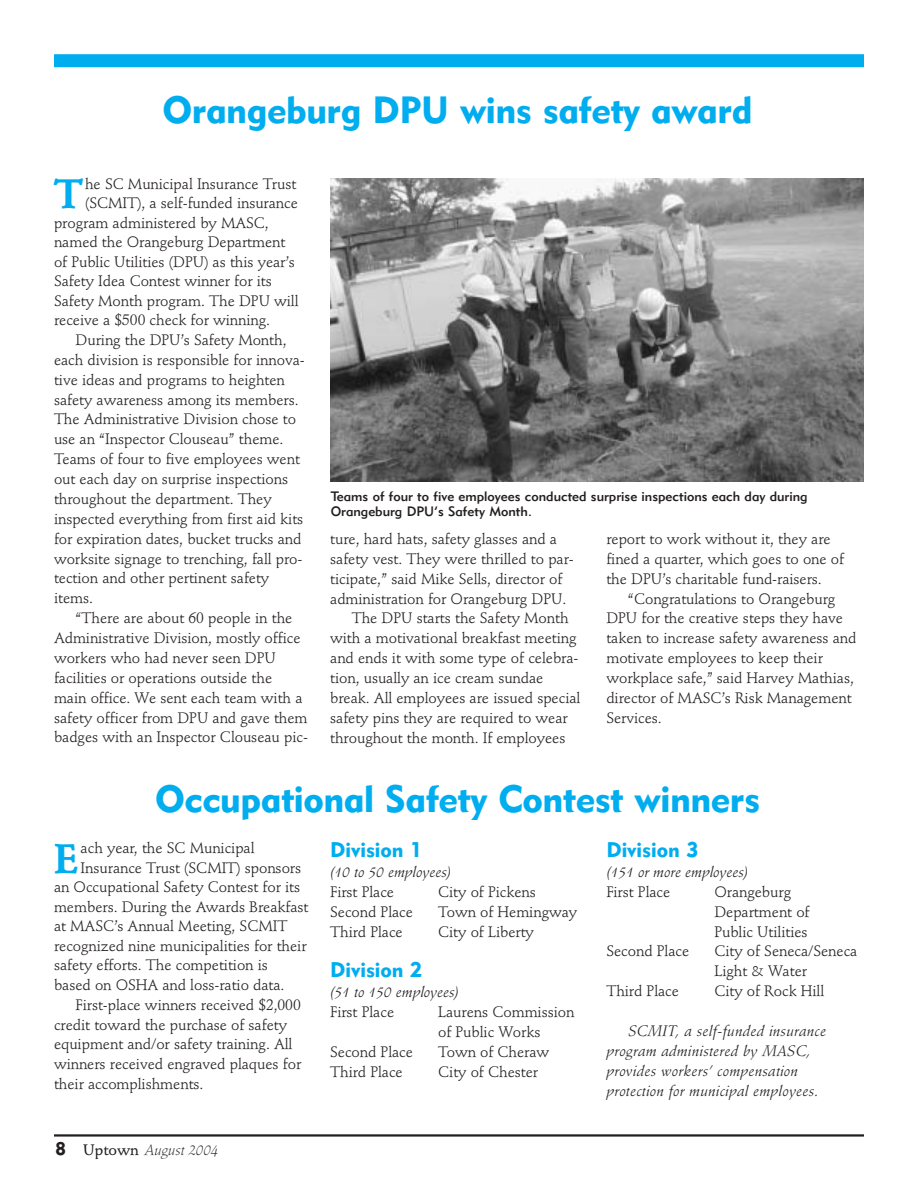
<style>
.page{position:relative;width:918px;height:1188px;background:#fff}
.page>*{position:absolute;margin:0;border:0;box-sizing:border-box;transform-origin:0 0}
.t1{font:700 40.8px "Stempel Schneidler";color:#00adef}
.t2{font:37.5px "Geometric 415 BT Black A";letter-spacing:-.01em;color:#00adef}
.t3{font:21px "Geometric 415 BT Black A";color:#00adef}
.t4{font:15px/20px "Stempel Schneidler";letter-spacing:-.005em;color:#231f1f}
.t5{font:italic 15px/19.8px "Stempel Schneidler";letter-spacing:.015em;color:#231f1f}
.t6{font:italic 15px "Stempel Schneidler";letter-spacing:-.005em;color:#231f1f}
.t7{font:italic 300 15px "Stempel Schneidler";color:#231f1f}
.t8{font:13.5px/15px "Geometric 415 BT Medium A";color:#231f1f}
.s1{font-family:"Geometric 415 BT Black A";font-weight:400;font-style:normal;font-size:18px}
.s2{font-weight:500;font-style:normal}
</style>
<div class="page">
<hr style="left:54px;top:1134px;width:810px;height:3px;background:#231f1f">
<div style="left:54px;top:54px;width:810px;height:13px;background:#00adef"></div>
<img style="left:331px;top:179px;width:533px;height:302px">
<h2 class="t2" style="left:162px;top:96px;width:592px">Orangeburg DPU wins safety award</h2>
<h1 class="t1" style="left:54px;top:177px;width:30px">T</h1>
<p class="t4" style="left:85px;top:175px;width:213px">he SC Municipal Insurance Trust</p>
<p class="t4" style="left:85px;top:194px;width:214px">(SCMIT), a self-funded insurance</p>
<p class="t4" style="left:54px;top:214px;width:216px">program administered by MASC,</p>
<p class="t4" style="left:54px;top:233px;width:233px">named the Orangeburg Department</p>
<p class="t4" style="left:54px;top:253px;width:242px">of Public Utilities (DPU) as this year’s</p>
<p class="t4" style="left:54px;top:272px;width:219px">Safety Idea Contest winner for its</p>
<p class="t4" style="left:54px;top:292px;width:246px">Safety Month program. The DPU will</p>
<p class="t4" style="left:54px;top:311px;width:218px">receive a $500 check for winning.</p>
<p class="t4" style="left:76px;top:331px;width:212px">During the DPU’s Safety Month,</p>
<p class="t4" style="left:54px;top:351px;width:252px">each division is responsible for innova-</p>
<p class="t4" style="left:54px;top:371px;width:232px">tive ideas and programs to heighten</p>
<p class="t4" style="left:54px;top:391px;width:246px">safety awareness among its members.</p>
<p class="t4" style="left:54px;top:411px;width:244px">The Administrative Division chose to</p>
<p class="t4" style="left:54px;top:431px;width:231px">use an “Inspector Clouseau” theme.</p>
<p class="t4" style="left:54px;top:451px;width:248px">Teams of four to five employees went</p>
<p class="t4" style="left:54px;top:470px;width:236px">out each day on surprise inspections</p>
<p class="t4" style="left:54px;top:490px;width:219px">throughout the department. They</p>
<p class="t4" style="left:54px;top:510px;width:251px">inspected everything from first aid kits</p>
<p class="t4" style="left:54px;top:530px;width:249px">for expiration dates, bucket trucks and</p>
<p class="t4" style="left:54px;top:550px;width:250px">worksite signage to trenching, fall pro-</p>
<p class="t4" style="left:54px;top:570px;width:217px">tection and other pertinent safety</p>
<p class="t4" style="left:54px;top:590px;width:41px">items.</p>
<p class="t4" style="left:76px;top:610px;width:218px">“There are about 60 people in the</p>
<p class="t4" style="left:54px;top:629px;width:248px">Administrative Division, mostly office</p>
<p class="t4" style="left:54px;top:649px;width:223px">workers who had never seen DPU</p>
<p class="t4" style="left:54px;top:669px;width:220px">facilities or operations outside the</p>
<p class="t4" style="left:54px;top:689px;width:250px">main office. We sent each team with a</p>
<p class="t4" style="left:54px;top:709px;width:255px">safety officer from DPU and gave them</p>
<p class="t4" style="left:54px;top:729px;width:256px">badges with an Inspector Clouseau pic-</p>
<p class="t8" style="left:331px;top:490px;width:478px">Teams of four to five employees conducted surprise inspections each day during<br>Orangeburg DPU’s Safety Month.</p>
<p class="t4" style="left:330px;top:530px;width:228px">ture, hard hats, safety glasses and a</p>
<p class="t4" style="left:330px;top:550px;width:245px">safety vest. They were thrilled to par-</p>
<p class="t4" style="left:330px;top:570px;width:234px">ticipate,” said Mike Sells, director of</p>
<p class="t4" style="left:330px;top:590px;width:238px">administration for Orangeburg DPU.</p>
<p class="t4" style="left:352px;top:610px;width:218px">The DPU starts the Safety Month</p>
<p class="t4" style="left:330px;top:630px;width:248px">with a motivational breakfast meeting</p>
<p class="t4" style="left:330px;top:650px;width:250px">and ends it with some type of celebra-</p>
<p class="t4" style="left:330px;top:669px;width:215px">tion, usually an ice cream sundae</p>
<p class="t4" style="left:330px;top:689px;width:252px">break. All employees are issued special</p>
<p class="t4" style="left:330px;top:709px;width:239px">safety pins they are required to wear</p>
<p class="t4" style="left:330px;top:729px;width:237px">throughout the month. If employees</p>
<p class="t4" style="left:606px;top:530px;width:239px">report to work without it, they are fined a quarter, which goes to one of the DPU’s charitable fund-raisers.</p>
<p class="t4" style="left:606px;top:590px;width:252px;text-indent:22px">“Congratulations to Orangeburg<br>DPU for the creative steps they have taken to increase safety awareness and motivate employees to keep their workplace safe,” said Harvey Mathias, director of MASC’s Risk Management<br>Services.</p>
<h2 class="t2" style="left:155px;top:786px;width:606px">Occupational Safety Contest winners</h2>
<h1 class="t1" style="left:54px;top:842px;width:26px">E</h1>
<p class="t4" style="left:81px;top:840px;width:176px">ach year, the SC Municipal</p>
<p class="t4" style="left:81px;top:859px;width:222px">Insurance Trust (SCMIT) sponsors</p>
<p class="t4" style="left:54px;top:879px;width:248px">an Occupational Safety Contest for its</p>
<p class="t4" style="left:54px;top:898px;width:256px">members. During the Awards Breakfast</p>
<p class="t4" style="left:54px;top:918px;width:235px">at MASC’s Annual Meeting, SCMIT</p>
<p class="t4" style="left:54px;top:937px;width:254px">recognized nine municipalities for their</p>
<p class="t4" style="left:54px;top:957px;width:215px">safety efforts. The competition is</p>
<p class="t4" style="left:54px;top:976px;width:232px">based on OSHA and loss-ratio data.</p>
<p class="t4" style="left:76px;top:996px;width:227px">First-place winners received $2,000</p>
<p class="t4" style="left:54px;top:1016px;width:235px">credit toward the purchase of safety</p>
<p class="t4" style="left:54px;top:1036px;width:240px">equipment and/or safety training. All</p>
<p class="t4" style="left:54px;top:1056px;width:249px">winners received engraved plaques for</p>
<p class="t4" style="left:54px;top:1076px;width:151px">their accomplishments.</p>
<p class="t7" style="left:56px;top:1144px;width:164px"><span class="s1">8</span> <span class="s2">Uptown</span> August 2004</p>
<h3 class="t3" style="left:330px;top:842px;width:94px">Division 1</h3>
<p class="t6" style="left:330px;top:866px;width:123px">(10 to 50 employees)</p>
<p class="t4" style="left:330px;top:883px;width:66px">First Place</p>
<p class="t4" style="left:438px;top:883px;width:99px">City of Pickens</p>
<p class="t4" style="left:330px;top:903px;width:84px">Second Place</p>
<p class="t4" style="left:438px;top:903px;width:141px">Town of Hemingway</p>
<p class="t4" style="left:330px;top:923px;width:74px">Third Place</p>
<p class="t4" style="left:438px;top:923px;width:97px">City of Liberty</p>
<h3 class="t3" style="left:330px;top:962px;width:94px">Division 2</h3>
<p class="t6" style="left:330px;top:986px;width:130px">(51 to 150 employees)</p>
<p class="t4" style="left:330px;top:1004px;width:66px">First Place</p>
<p class="t4" style="left:438px;top:1004px;width:138px">Laurens Commission of Public Works</p>
<p class="t4" style="left:330px;top:1043px;width:84px">Second Place</p>
<p class="t4" style="left:438px;top:1043px;width:113px">Town of Cheraw</p>
<p class="t4" style="left:330px;top:1063px;width:74px">Third Place</p>
<p class="t4" style="left:438px;top:1063px;width:101px">City of Chester</p>
<h3 class="t3" style="left:606px;top:842px;width:94px">Division 3</h3>
<p class="t6" style="left:606px;top:866px;width:143px">(151 or more employees)</p>
<p class="t4" style="left:606px;top:883px;width:66px">First Place</p>
<p class="t4" style="left:714px;top:883px;width:97px">Orangeburg<br>Department of<br>Public Utilities</p>
<p class="t4" style="left:606px;top:943px;width:84px">Second Place</p>
<p class="t4" style="left:714px;top:943px;width:145px">City of Seneca/Seneca<br>Light &amp; Water</p>
<p class="t4" style="left:606px;top:983px;width:74px">Third Place</p>
<p class="t4" style="left:714px;top:983px;width:111px">City of Rock Hill</p>
<p class="t5" style="left:606px;top:1022px;width:221px;text-indent:22px">SCMIT, a self-funded insurance program administered by MASC, provides workers’ compensation protection for municipal employees.</p>
</div>
